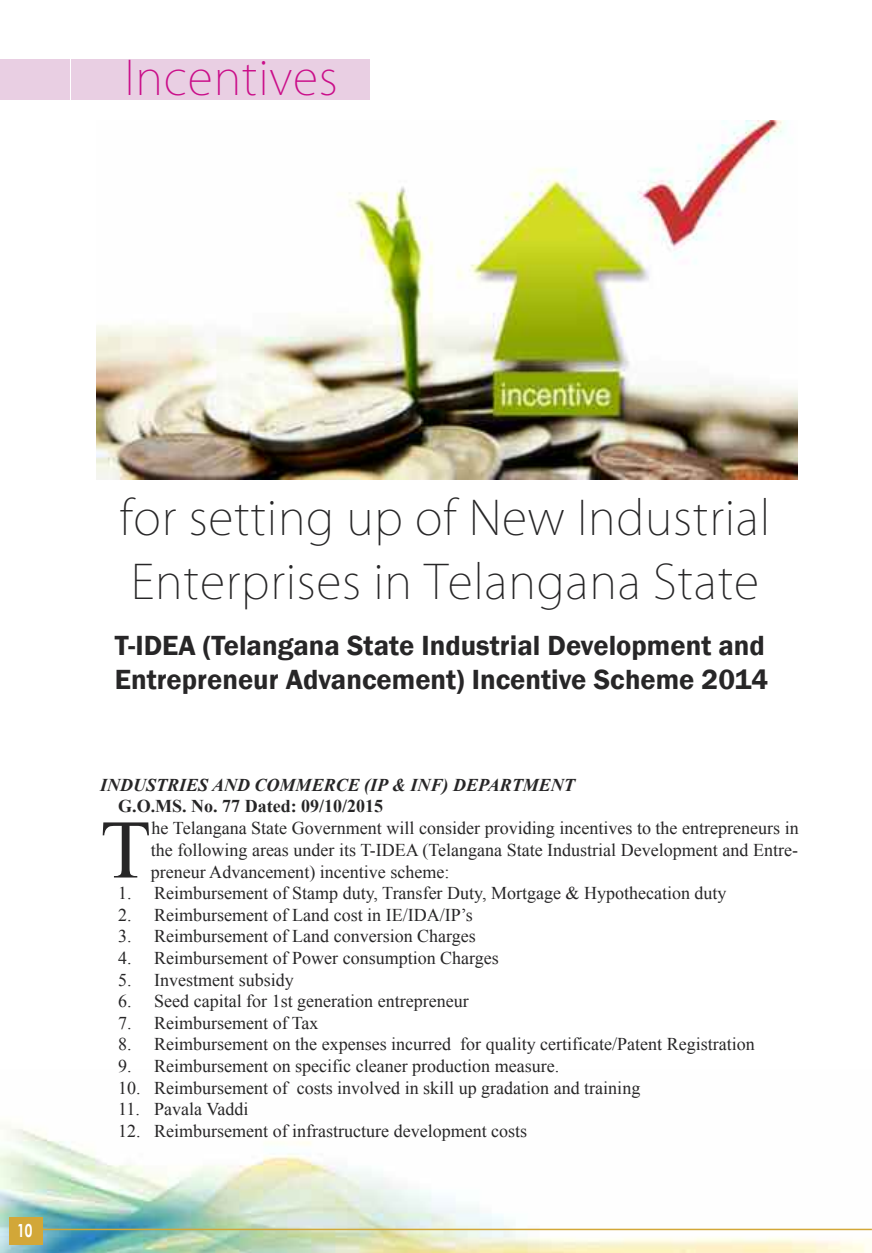
<style>
.page{position:relative;width:872px;height:1253px;background:#fff}
.page>*{position:absolute;margin:0;border:0;box-sizing:border-box;transform-origin:0 0}
.t1{font:83.25px "Times New Roman";color:#272627}
.t2{font:200 46.65px/63.6px "Koz Go Pro";letter-spacing:.015em;color:#272627}
.t3{font:200 46.65px "Koz Go Pro";letter-spacing:.015em;color:#ca0d89}
.t4{font:600 28.5px/34.2px "Franklin Gothic";color:#272627}
.t5{font:18px/21.6px "Times New Roman";color:#272627;text-align:justify}
.t6{font:italic 700 18px "Times New Roman";color:#272627}
.t7{font:700 18px "Times New Roman";color:#272627}
.t8{font:700 18px "Century Gothic";color:#fff;scale:.75 1}
</style>
<div class="page">
<img style="left:0;top:1125px;width:872px;height:128px">
<div style="left:9px;top:1217px;width:33px;height:28px;background:#d2a738"></div>
<hr style="left:43px;top:1229px;width:828px;height:1px;background:#d2a738">
<div style="left:0;top:59px;width:70px;height:41px;background:#e9cfe3"></div>
<div style="left:72px;top:59px;width:298px;height:41px;background:#e9cfe3"></div>
<img style="left:97px;top:121px;width:700px;height:358px">
<h2 class="t3" style="left:124px;top:47px;width:215px">Incentives</h2>
<p class="t8" style="left:17px;top:1219px;width:22px">10</p>
<h2 class="t2" style="left:120px;top:486px;width:652px">for setting up of New Industrial<br>Enterprises in Telangana State</h2>
<h3 class="t4" style="left:115px;top:628px;width:655px">t-iDEa (telangana state industrial Development and<br>Entrepreneur advancement) incentive scheme 2014</h3>
<p class="t6" style="left:100px;top:775px;width:476px">INDUSTRIES AND COMMERCE (IP &amp; INF) DEPARTMENT</p>
<p class="t7" style="left:118px;top:796px;width:266px">G.O.MS. No. 77 Dated: 09/10/2015</p>
<h1 class="t1" style="left:100px;top:803px;width:52px">T</h1>
<p class="t5" style="left:151px;top:817px;width:649px">he Telangana State Government will consider providing incentives to the entrepreneurs in the following areas under its T-IDEA (Telangana State Industrial Development and Entre&shy;preneur Advancement) incentive scheme:</p>
<p class="t5" style="left:118px;top:882px;width:610px">1. Reimbursement of Stamp duty, Transfer Duty, Mortgage &amp; Hypothecation duty</p>
<p class="t5" style="left:118px;top:904px;width:356px">2. Reimbursement of Land cost in IE/IDA/IP’s</p>
<p class="t5" style="left:118px;top:925px;width:359px">3. Reimbursement of Land conversion Charges</p>
<p class="t5" style="left:118px;top:947px;width:382px">4. Reimbursement of Power consumption Charges</p>
<p class="t5" style="left:118px;top:969px;width:177px">5. Investment subsidy</p>
<p class="t5" style="left:118px;top:990px;width:352px">6. Seed capital for 1st generation entrepreneur</p>
<p class="t5" style="left:118px;top:1012px;width:202px">7. Reimbursement of Tax</p>
<p class="t5" style="left:118px;top:1033px;width:638px">8. Reimbursement on the expenses incurred for quality certificate/Patent Registration</p>
<p class="t5" style="left:118px;top:1055px;width:442px">9. Reimbursement on specific cleaner production measure.</p>
<p class="t5" style="left:118px;top:1077px;width:523px">10. Reimbursement of costs involved in skill up gradation and training</p>
<p class="t5" style="left:118px;top:1098px;width:132px">11. Pavala Vaddi</p>
<p class="t5" style="left:118px;top:1120px;width:410px">12. Reimbursement of infrastructure development costs</p>
</div>
